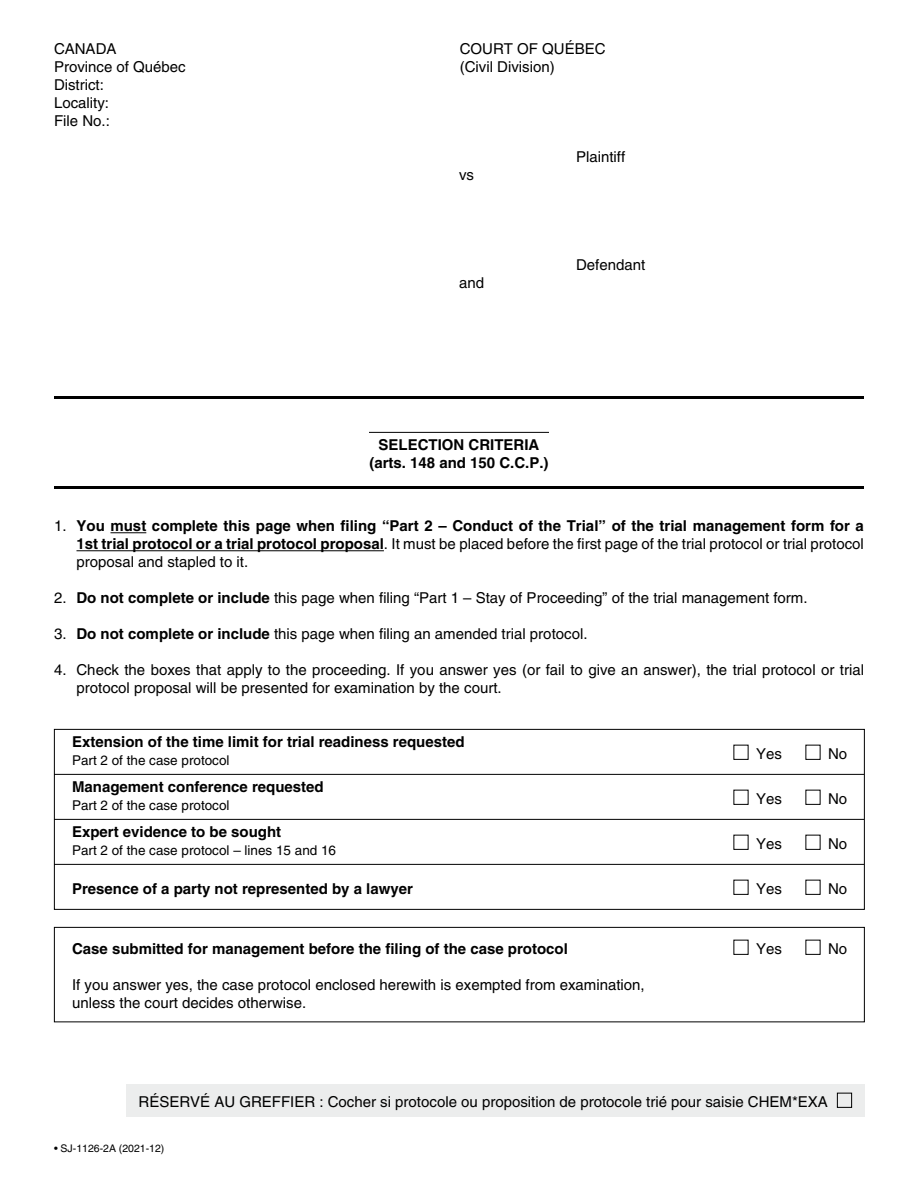
<style>
.page{position:relative;width:918px;height:1188px;background:#fff}
.page>*{position:absolute;margin:0;border:0;box-sizing:border-box;transform-origin:0 0}
.t1{font:15px/18px "Helvetica LT Std";color:#000}
.t2{font:700 15px/18px "Helvetica LT Std";color:#000;text-align:center}
.t3{font:13.5px "Helvetica LT Std";color:#000}
.t4{font:10.5px "Helvetica LT Std";color:#000}
.s1{font-weight:400}
.s2{font-weight:700}
</style>
<div class="page">
<div style="left:126px;top:1084px;width:739px;height:33px;background:#eceded"></div>
<svg style="left:837px;top:1092px;width:15px;height:16px"></svg>
<hr style="left:54px;top:396px;width:810px;height:3px;background:#000">
<hr style="left:54px;top:486px;width:810px;height:3px;background:#000">
<hr style="left:369px;top:432px;width:180px;height:1px;background:#000">
<svg style="left:54px;top:729px;width:811px;height:181px"></svg>
<svg style="left:805px;top:834px;width:16px;height:16px"></svg>
<svg style="left:805px;top:789px;width:16px;height:16px"></svg>
<svg style="left:805px;top:879px;width:16px;height:16px"></svg>
<svg style="left:733px;top:834px;width:16px;height:16px"></svg>
<svg style="left:733px;top:789px;width:16px;height:16px"></svg>
<svg style="left:733px;top:879px;width:16px;height:16px"></svg>
<hr style="left:54px;top:819px;width:810px;height:1px;background:#000">
<hr style="left:54px;top:864px;width:810px;height:1px;background:#000">
<svg style="left:54px;top:927px;width:811px;height:96px"></svg>
<hr style="left:110px;top:532px;width:36px;height:1px;background:#000">
<hr style="left:76px;top:550px;width:308px;height:1px;background:#000">
<p class="t1" style="left:54px;top:40px;width:133px">CANADA<br>Province of Québec</p>
<p class="t1" style="left:460px;top:40px;width:147px">COURT OF QUÉBEC (Civil Division)</p>
<p class="t1" style="left:54px;top:76px;width:57px">District:<br>Locality:<br>File No.:</p>
<p class="t1" style="left:459px;top:166px;width:9px">v</p>
<p class="t1" style="left:459px;top:274px;width:27px">and</p>
<p class="t1" style="left:576px;top:148px;width:51px">Plaintiff</p>
<p class="t1" style="left:576px;top:256px;width:71px">Defendant</p>
<p class="t2" style="left:369px;top:436px;width:181px">SELECTION CRITERIA (arts. 148 and 150 C.C.P.)</p>
<p class="t2" style="left:76px;top:517px;width:789px;text-align:justify;text-indent:-22px"><span class="s1">1.</span> You must complete this page when filing “Part 2 – Conduct of the Trial” of the trial management form for a 1st trial protocol or a trial protocol proposal<span class="s1">. It must be placed before the first page of the trial protocol or trial protocol proposal and stapled to it.</span></p>
<p class="t1" style="left:54px;top:589px;width:755px">2. <span class="s2">Do not complete or include</span> this page when filing “Part 1 – Stay of Proceeding” of the trial management form.</p>
<p class="t1" style="left:54px;top:625px;width:535px">3. <span class="s2">Do not complete or include</span> this page when filing an amended trial protocol.</p>
<p class="t1" style="left:76px;top:661px;width:789px;text-indent:-22px">4. Check the boxes that apply to the proceeding. If you answer yes (or fail to give an answer), the trial protocol or trial protocol proposal will be presented for examination by the court.</p>
<p class="t2" style="left:72px;top:733px;width:394px">Extension of the time limit for trial readiness requested</p>
<p class="t3" style="left:72px;top:753px;width:159px">Part 2 of the case protocol</p>
<p class="t2" style="left:72px;top:778px;width:253px">Management conference requested</p>
<p class="t3" style="left:72px;top:798px;width:159px">Part 2 of the case protocol</p>
<p class="t2" style="left:72px;top:823px;width:211px">Expert evidence to be sought</p>
<p class="t3" style="left:72px;top:843px;width:266px">Part 2 of the case protocol – lines 15 and 16</p>
<p class="t2" style="left:72px;top:880px;width:342px">Presence of a party not represented by a lawyer</p>
<p class="t1" style="left:756px;top:745px;width:27px">Yes</p>
<p class="t1" style="left:828px;top:745px;width:21px">No</p>
<p class="t1" style="left:756px;top:790px;width:27px">Yes</p>
<p class="t1" style="left:828px;top:790px;width:21px">No</p>
<p class="t1" style="left:756px;top:835px;width:27px">Yes</p>
<p class="t1" style="left:828px;top:835px;width:21px">No</p>
<p class="t1" style="left:756px;top:880px;width:27px">Yes</p>
<p class="t1" style="left:828px;top:880px;width:21px">No</p>
<p class="t2" style="left:72px;top:940px;width:497px">Case submitted for management before the filing of the case protocol</p>
<p class="t1" style="left:72px;top:976px;width:574px">If you answer yes, the case protocol enclosed herewith is exempted from examination, unless the court decides otherwise.</p>
<p class="t1" style="left:756px;top:940px;width:27px">Yes</p>
<p class="t1" style="left:828px;top:940px;width:21px">No</p>
<p class="t1" style="left:139px;top:1093px;width:691px">RÉSERVÉ AU GREFFIER : Cocher si protocole ou proposition de protocole trié pour saisie CHEM*EXA</p>
<p class="t4" style="left:54px;top:1142px;width:112px">• SJ-1126-2A (2021-12)</p>
</div>
